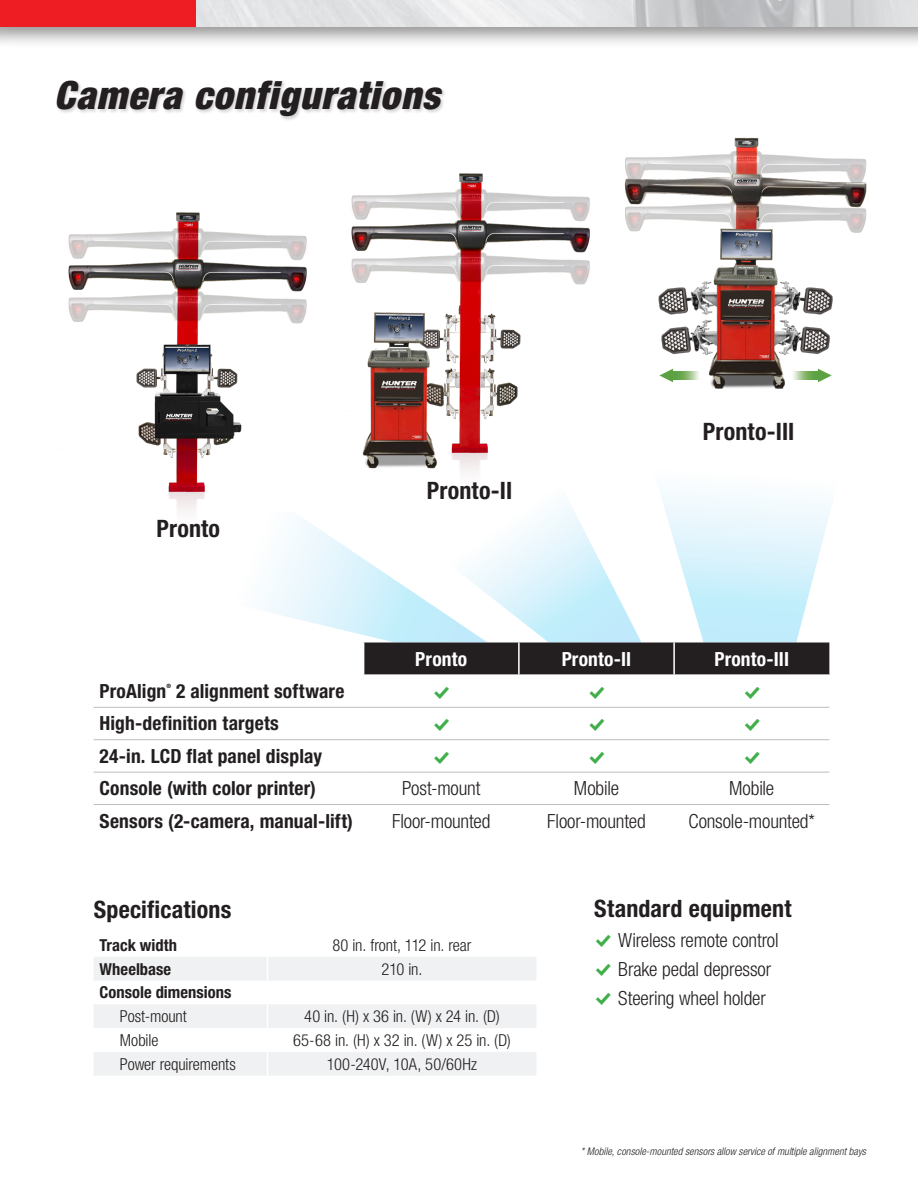
<style>
.page{position:relative;width:918px;height:1188px;background:#fff}
.page>*{position:absolute;margin:0;border:0;box-sizing:border-box;transform-origin:0 0}
._2_0_Heading___Section__req__Obj_Style{font:italic 900 condensed 39px "Helvetica Neue LT Std";letter-spacing:.025em;color:#231f20}
._3_0_Showcase___Title__16pt{font:700 condensed 24px "Helvetica Neue LT Std";letter-spacing:.01em;color:#231f20}
._9_3_Specs___Values{font:21px "Modern Pictograms";color:#40ae49}
._3_1_Subheading__13pt{font:700 condensed 19.5px "Helvetica Neue LT Std";letter-spacing:.01em;color:#231f20}
._4_0_Body___Text__13pt{font:300 condensed 19.5px "Helvetica Neue LT Std";letter-spacing:-.01em;color:#231f20}
._3_0_Showcase___Title__16pt-2{font:700 condensed 19.5px "Helvetica Neue LT Std";letter-spacing:.01em;color:#fff}
._9_3_Specs___Values-2{font:300 condensed 16.5px "Helvetica Neue LT Std";letter-spacing:-.005em;color:#231f20}
._9_1_Specs___Descriptions{font:700 condensed 16.5px "Helvetica Neue LT Std";letter-spacing:.005em;color:#231f20}
._9_2_Specs___Sub-descriptions{font:300 condensed 16.5px "Helvetica Neue LT Std";letter-spacing:-.005em;color:#231f20}
._8_2_Footnotes{font:italic 300 condensed 10.5px "Helvetica Neue LT Std";letter-spacing:.01em;color:#231f20}
._3_1_Subheading__13pt-2{font:700 condensed 5.85px "Helvetica Neue LT Std";color:#231f20}
.s1{font-family:"Modern Pictograms";font-weight:400;font-stretch:normal;font-size:21px;color:#40ae49}
</style>
<div class="page">
<svg style="left:488px;top:503px;width:146px;height:140px"></svg>
<svg style="left:634px;top:492px;width:198px;height:151px"></svg>
<svg style="left:263px;top:536px;width:225px;height:107px"></svg>
<div style="left:56px;top:79px;width:391px;height:42px;background:#231f20;opacity:.2"></div>
<img style="left:68px;top:212px;width:262px;height:330px">
<img style="left:351px;top:173px;width:239px;height:299px">
<img style="left:624px;top:137px;width:243px;height:252px">
<svg style="left:673px;top:372px;width:28px;height:7px"></svg>
<svg style="left:659px;top:369px;width:14px;height:13px"></svg>
<svg style="left:790px;top:372px;width:28px;height:7px"></svg>
<svg style="left:818px;top:369px;width:14px;height:13px"></svg>
<div style="left:364px;top:643px;width:465px;height:32px;background:#231f20"></div>
<hr style="left:518px;top:643px;width:2px;height:32px;background:#fff">
<hr style="left:673px;top:643px;width:2px;height:32px;background:#fff">
<hr style="left:94px;top:707px;width:270px;height:1px;background:#bcbdc0">
<hr style="left:364px;top:707px;width:155px;height:1px;background:#bcbdc0">
<hr style="left:519px;top:707px;width:155px;height:1px;background:#bcbdc0">
<hr style="left:674px;top:707px;width:155px;height:1px;background:#bcbdc0">
<hr style="left:94px;top:739px;width:270px;height:1px;background:#bcbdc0">
<hr style="left:364px;top:739px;width:155px;height:1px;background:#bcbdc0">
<hr style="left:519px;top:739px;width:155px;height:1px;background:#bcbdc0">
<hr style="left:674px;top:739px;width:155px;height:1px;background:#bcbdc0">
<hr style="left:94px;top:772px;width:270px;height:1px;background:#bcbdc0">
<hr style="left:364px;top:772px;width:155px;height:1px;background:#bcbdc0">
<hr style="left:519px;top:772px;width:155px;height:1px;background:#bcbdc0">
<hr style="left:674px;top:772px;width:155px;height:1px;background:#bcbdc0">
<hr style="left:94px;top:804px;width:270px;height:1px;background:#bcbdc0">
<hr style="left:364px;top:804px;width:155px;height:1px;background:#bcbdc0">
<hr style="left:519px;top:804px;width:155px;height:1px;background:#bcbdc0">
<hr style="left:674px;top:804px;width:155px;height:1px;background:#bcbdc0">
<svg style="left:94px;top:957px;width:442px;height:119px;fill:#f0f1f2"></svg>
<svg style="left:267px;top:957px;width:1px;height:119px"></svg>
<div style="left:0;top:0;width:918px;height:49px;background:#231f20;opacity:.5"></div>
<img style="left:196px;top:0;width:722px;height:27px">
<div style="left:0;top:0;width:16px;height:49px;background:#231f20;opacity:.5"></div>
<div style="left:0;top:0;width:196px;height:27px;background:#ee1d23"></div>
<p class="_2_0_Heading___Section__req__Obj_Style" style="left:54px;top:71px;width:387px">Camera configurations</p>
<p class="_3_0_Showcase___Title__16pt" style="left:156px;top:514px;width:65px">Pronto</p>
<p class="_3_0_Showcase___Title__16pt" style="left:427px;top:476px;width:87px">Pronto-II</p>
<p class="_3_0_Showcase___Title__16pt" style="left:703px;top:417px;width:93px">Pronto-III</p>
<p class="_3_0_Showcase___Title__16pt-2" style="left:415px;top:647px;width:53px">Pronto</p>
<p class="_3_0_Showcase___Title__16pt-2" style="left:562px;top:647px;width:71px">Pronto-II</p>
<p class="_3_0_Showcase___Title__16pt-2" style="left:714px;top:647px;width:76px">Pronto-III</p>
<p class="_3_1_Subheading__13pt" style="left:100px;top:679px;width:68px">ProAlign</p>
<p class="_3_1_Subheading__13pt-2" style="left:166px;top:683px;width:6px">®</p>
<p class="_3_1_Subheading__13pt" style="left:176px;top:679px;width:170px">2 alignment software</p>
<p class="_9_3_Specs___Values" style="left:433px;top:682px;width:19px">%</p>
<p class="_9_3_Specs___Values" style="left:588px;top:682px;width:19px">%</p>
<p class="_9_3_Specs___Values" style="left:743px;top:682px;width:19px">%</p>
<p class="_3_1_Subheading__13pt" style="left:100px;top:712px;width:181px">High-definition targets</p>
<p class="_9_3_Specs___Values" style="left:433px;top:715px;width:19px">%</p>
<p class="_9_3_Specs___Values" style="left:588px;top:715px;width:19px">%</p>
<p class="_9_3_Specs___Values" style="left:743px;top:715px;width:19px">%</p>
<p class="_3_1_Subheading__13pt" style="left:100px;top:744px;width:224px">24-in. LCD flat panel display</p>
<p class="_9_3_Specs___Values" style="left:433px;top:747px;width:19px">%</p>
<p class="_9_3_Specs___Values" style="left:588px;top:747px;width:19px">%</p>
<p class="_9_3_Specs___Values" style="left:743px;top:747px;width:19px">%</p>
<p class="_3_1_Subheading__13pt" style="left:100px;top:777px;width:218px">Console (with color printer)</p>
<p class="_4_0_Body___Text__13pt" style="left:402px;top:777px;width:80px">Post-mount</p>
<p class="_4_0_Body___Text__13pt" style="left:574px;top:777px;width:47px">Mobile</p>
<p class="_4_0_Body___Text__13pt" style="left:729px;top:777px;width:47px">Mobile</p>
<p class="_3_1_Subheading__13pt" style="left:100px;top:809px;width:255px">Sensors (2-camera, manual-lift)</p>
<p class="_4_0_Body___Text__13pt" style="left:392px;top:810px;width:100px">Floor-mounted</p>
<p class="_4_0_Body___Text__13pt" style="left:547px;top:810px;width:100px">Floor-mounted</p>
<p class="_4_0_Body___Text__13pt" style="left:688px;top:810px;width:128px">Console-mounted*</p>
<p class="_3_0_Showcase___Title__16pt" style="left:94px;top:895px;width:139px">Specifications</p>
<p class="_9_1_Specs___Descriptions" style="left:100px;top:935px;width:79px">Track width</p>
<p class="_9_3_Specs___Values-2" style="left:332px;top:935px;width:140px">80 in. front, 112 in. rear</p>
<p class="_9_1_Specs___Descriptions" style="left:100px;top:959px;width:73px">Wheelbase</p>
<p class="_9_3_Specs___Values-2" style="left:382px;top:959px;width:42px">210 in.</p>
<p class="_9_1_Specs___Descriptions" style="left:100px;top:982px;width:133px">Console dimensions</p>
<p class="_9_2_Specs___Sub-descriptions" style="left:120px;top:1007px;width:68px">Post-mount</p>
<p class="_9_3_Specs___Values-2" style="left:304px;top:1007px;width:197px">40 in. (H) x 36 in. (W) x 24 in. (D)</p>
<p class="_9_2_Specs___Sub-descriptions" style="left:120px;top:1031px;width:40px">Mobile</p>
<p class="_9_3_Specs___Values-2" style="left:293px;top:1031px;width:219px">65-68 in. (H) x 32 in. (W) x 25 in. (D)</p>
<p class="_9_2_Specs___Sub-descriptions" style="left:120px;top:1054px;width:117px">Power requirements</p>
<p class="_9_3_Specs___Values-2" style="left:327px;top:1054px;width:151px">100-240V, 10A, 50/60Hz</p>
<p class="_3_0_Showcase___Title__16pt" style="left:594px;top:894px;width:199px">Standard equipment</p>
<p class="_4_0_Body___Text__13pt" style="left:594px;top:929px;width:186px"><span class="s1">%</span> Wireless remote control</p>
<p class="_4_0_Body___Text__13pt" style="left:594px;top:958px;width:178px"><span class="s1">%</span> Brake pedal depressor</p>
<p class="_4_0_Body___Text__13pt" style="left:594px;top:987px;width:173px"><span class="s1">%</span> Steering wheel holder</p>
<p class="_8_2_Footnotes" style="left:581px;top:1145px;width:287px">* Mobile, console-mounted sensors allow service of multiple alignment bays</p>
</div>
